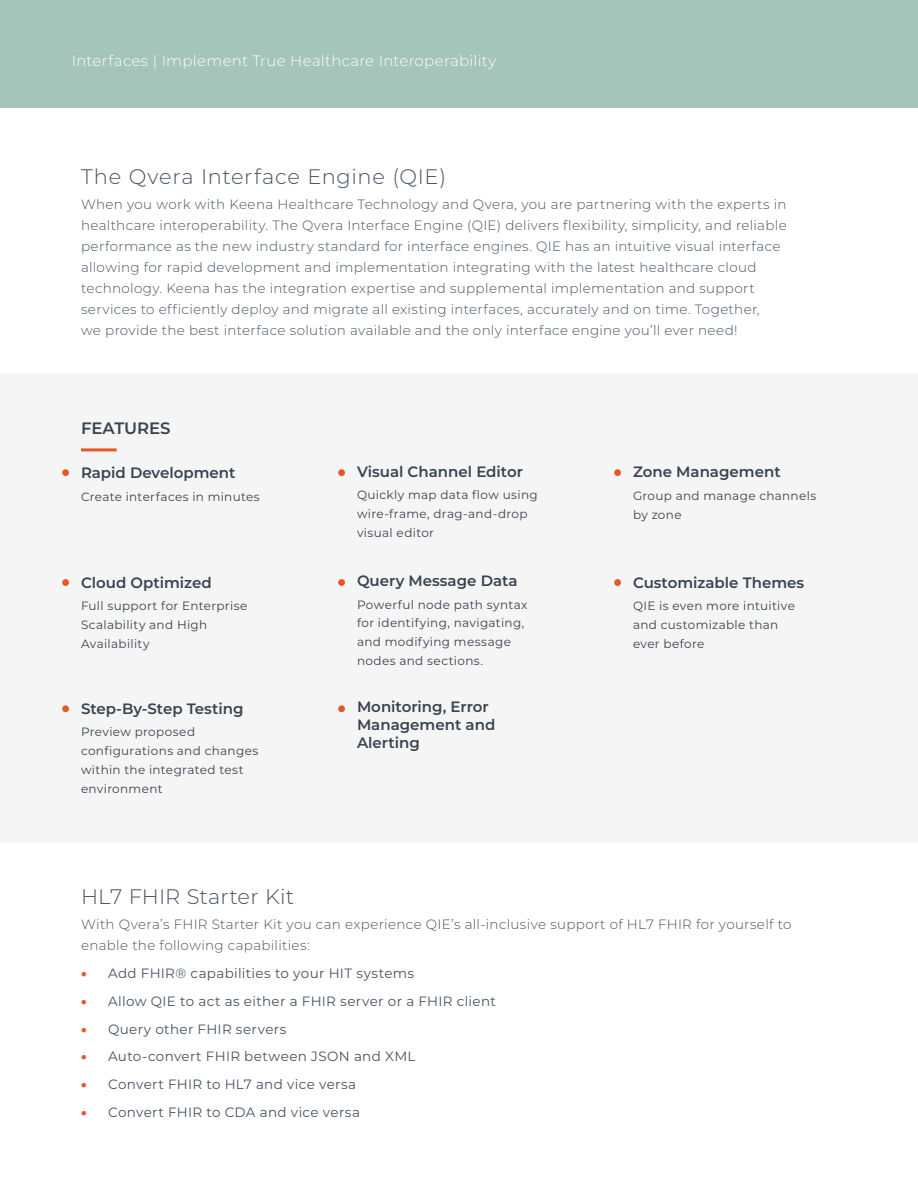
<style>
.page{position:relative;width:918px;height:1188px;background:#fff}
.page>*{position:absolute;margin:0;border:0;box-sizing:border-box;transform-origin:0 0}
.t1{font:300 21px "Montserrat";letter-spacing:.025em;color:#465362}
.t2{font:300 21px "Montserrat";color:#465362}
.t3{font:600 16.5px "Montserrat";color:#384350}
.t4{font:600 15px/18px "Montserrat";color:#384350}
.t5{font:300 15px "Montserrat";letter-spacing:.02em;color:#fff}
.t6{font:300 13.5px/21px "Montserrat";letter-spacing:.025em;color:#465362}
.t7{font:13.5px "Montserrat";letter-spacing:.025em;color:#465362}
.t8{font:12px/18.9px "Montserrat";letter-spacing:.03em;color:#384350}
.s1{font-weight:900;color:#eb5226}
</style>
<div class="page">
<div style="left:0;top:0;width:918px;height:108px;background:#a5c4ba"></div>
<div style="left:0;top:374px;width:918px;height:469px;background:#f5f5f5"></div>
<hr style="left:81px;top:448px;width:36px;height:3px;background:#ea5526">
<div style="left:62px;top:469px;width:7px;height:7px;background:#ea5526;border-radius:50%"></div>
<div style="left:338px;top:469px;width:7px;height:7px;background:#ea5526;border-radius:50%"></div>
<div style="left:614px;top:469px;width:7px;height:7px;background:#ea5526;border-radius:50%"></div>
<div style="left:62px;top:579px;width:7px;height:7px;background:#ea5526;border-radius:50%"></div>
<div style="left:338px;top:579px;width:7px;height:7px;background:#ea5526;border-radius:50%"></div>
<div style="left:614px;top:579px;width:7px;height:7px;background:#ea5526;border-radius:50%"></div>
<div style="left:62px;top:705px;width:7px;height:7px;background:#ea5526;border-radius:50%"></div>
<div style="left:338px;top:705px;width:7px;height:7px;background:#ea5526;border-radius:50%"></div>
<p class="t5" style="left:72px;top:51px;width:426px">Interfaces | Implement True Healthcare Interoperability</p>
<h1 class="t1" style="left:81px;top:162px;width:367px">The Qvera Interface Engine (QIE)</h1>
<p class="t6" style="left:81px;top:194px;width:707px">When you work with Keena Healthcare Technology and Qvera, you are partnering with the experts in healthcare interoperability. The Qvera Interface Engine (QIE) delivers flexibility, simplicity, and reliable performance as the new industry standard for interface engines. QIE has an intuitive visual interface allowing for rapid development and implementation integrating with the latest healthcare cloud technology. Keena has the integration expertise and supplemental implementation and support services to efficiently deploy and migrate all existing interfaces, accurately and on time. Together,<br>we provide the best interface solution available and the only interface engine you’ll ever need!</p>
<p class="t3" style="left:81px;top:417px;width:91px">FEATURES</p>
<p class="t4" style="left:81px;top:463px;width:156px">Rapid Development</p>
<p class="t4" style="left:357px;top:462px;width:168px">Visual Channel Editor</p>
<p class="t4" style="left:633px;top:462px;width:149px">Zone Management</p>
<p class="t8" style="left:81px;top:487px;width:180px">Create interfaces in minutes</p>
<p class="t8" style="left:357px;top:485px;width:182px">Quickly map data flow using wire-frame, drag-and-drop visual editor</p>
<p class="t8" style="left:633px;top:486px;width:185px">Group and manage channels by zone</p>
<p class="t4" style="left:81px;top:573px;width:132px">Cloud Optimized</p>
<p class="t4" style="left:357px;top:571px;width:162px">Query Message Data</p>
<p class="t4" style="left:633px;top:573px;width:173px">Customizable Themes</p>
<p class="t8" style="left:81px;top:596px;width:168px">Full support for Enterprise<br>Scalability and High<br>Availability</p>
<p class="t8" style="left:357px;top:594px;width:172px">Powerful node path syntax for identifying, navigating, and modifying message nodes and sections.</p>
<p class="t8" style="left:633px;top:596px;width:163px">QIE is even more intuitive and customizable than ever before</p>
<p class="t4" style="left:81px;top:699px;width:164px">Step-By-Step Testing</p>
<p class="t8" style="left:81px;top:722px;width:179px">Preview proposed configurations and changes within the integrated test environment</p>
<p class="t4" style="left:357px;top:697px;width:140px">Monitoring, Error<br>Management and<br>Alerting</p>
<h1 class="t2" style="left:81px;top:882px;width:215px">HL7 FHIR Starter Kit</h1>
<p class="t6" style="left:81px;top:914px;width:712px">With Qvera’s FHIR Starter Kit you can experience QIE’s all-inclusive support of HL7 FHIR for yourself to enable the following capabilities:</p>
<p class="t7" style="left:81px;top:964px;width:335px"><span class="s1">•</span> Add FHIR® capabilities to your HIT systems</p>
<p class="t7" style="left:81px;top:992px;width:416px"><span class="s1">•</span> Allow QIE to act as either a FHIR server or a FHIR client</p>
<p class="t7" style="left:81px;top:1019px;width:207px"><span class="s1">•</span> Query other FHIR servers</p>
<p class="t7" style="left:81px;top:1047px;width:336px"><span class="s1">•</span> Auto-convert FHIR between JSON and XML</p>
<p class="t7" style="left:81px;top:1075px;width:277px"><span class="s1">•</span> Convert FHIR to HL7 and vice versa</p>
<p class="t7" style="left:81px;top:1103px;width:281px"><span class="s1">•</span> Convert FHIR to CDA and vice versa</p>
</div>
